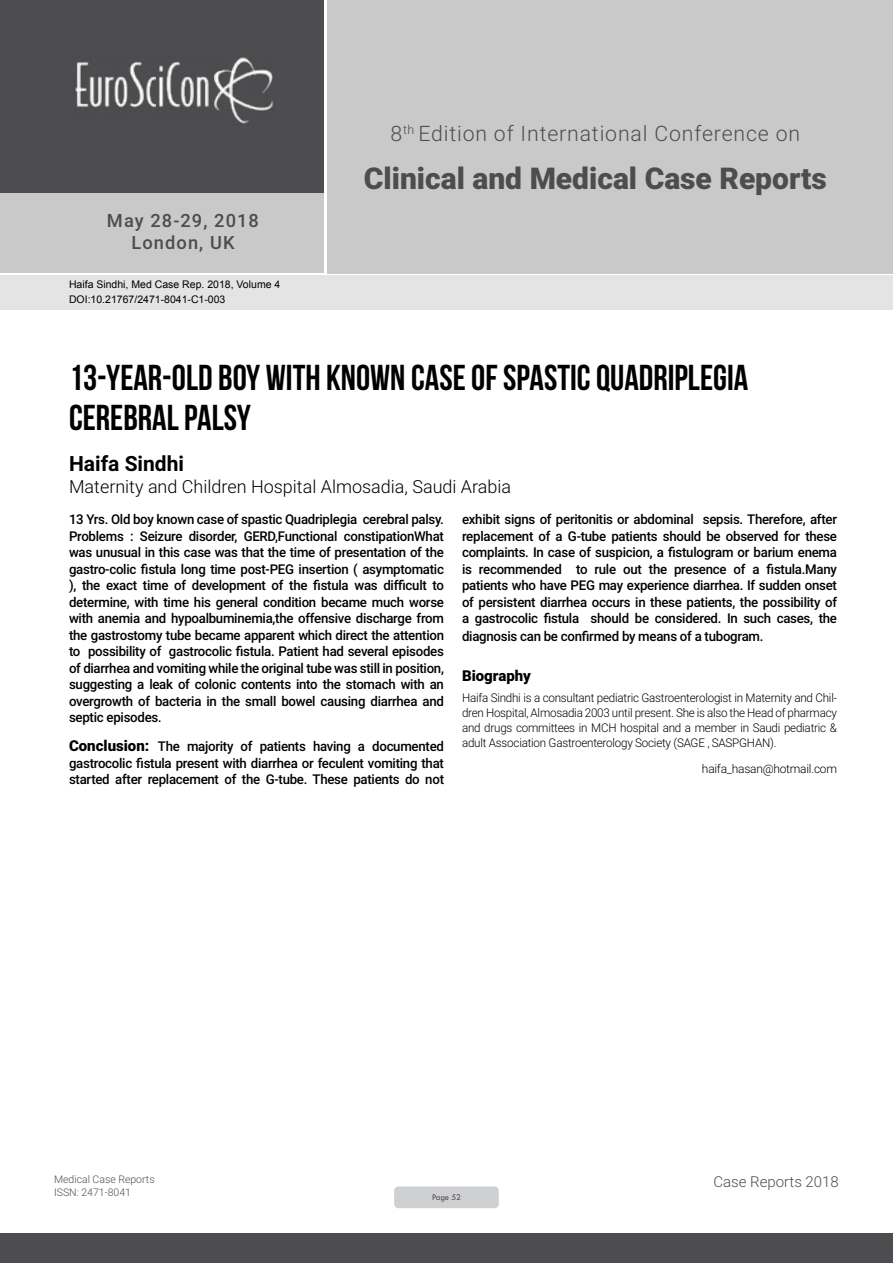
<style>
.page{position:relative;width:893px;height:1263px;background:#fff}
.page>*{position:absolute;margin:0;border:0;box-sizing:border-box;transform-origin:0 0}
.t1{font:36px/39.6px "Bebas Neue";color:#000}
.t2{font:900 30px "Roboto";color:#4d4d4f}
.t3{font:300 21.3px "Roboto";letter-spacing:.04em;color:#4d4d4f}
.t4{font:700 21px "Roboto";color:#000}
.t5{font:500 18.3px/21.9px "Roboto";letter-spacing:.06em;color:#4d4d4f;text-align:center}
.t6{font:300 18px "Roboto";color:#000}
.t7{font:300 15px "Roboto";color:#4d4d4f}
.t8{font:900 15px "Roboto";color:#000}
.t9{font:500 13.5px/16.5px "Roboto";letter-spacing:-.02em;color:#000;text-align:justify}
.t10{font:300 12px/15px "Roboto";letter-spacing:-.02em;color:#000;text-align:justify}
.t11{font:10.5px/14.4px "Arial";color:#000}
.t12{font:300 10.5px "Roboto";color:#4d4d4f}
.t13{font:9px "Tw Cen";letter-spacing:-.02em;color:#4d4d4f;scale:.95 1}
.s1{font-weight:900;font-size:15px}
</style>
<div class="page">
<div style="left:0;top:0;width:323px;height:193px;background:#4d4d4f"></div>
<div style="left:1px;top:193px;width:323px;height:80px;background:#c9c9ca"></div>
<div style="left:327px;top:0;width:566px;height:273px;background:#c9c9ca"></div>
<img style="left:75px;top:57px;width:199px;height:67px">
<div style="left:0;top:1233px;width:893px;height:30px;background:#4d4d4f"></div>
<div style="left:1px;top:275px;width:892px;height:35px;background:#e4e4e4"></div>
<div style="left:394px;top:1186px;width:105px;height:22px;background:#cfd0d2;border-radius:4px"></div>
<h3 class="t5" style="left:107px;top:209px;width:154px">May 28-29, 2018<br>London, UK</h3>
<p class="t11" style="left:69px;top:278px;width:213px">Haifa Sindhi, Med Case Rep. 2018, Volume 4<br>DOI:10.21767/2471-8041-C1-003</p>
<h3 class="t3" style="left:390px;top:119px;width:411px">8<sup>th</sup> Edition of International Conference on</h3>
<h2 class="t2" style="left:364px;top:157px;width:464px">Clinical and Medical Case Reports</h2>
<h1 class="t1" style="left:69px;top:358px;width:681px">13-YEAR-OLD BOY WITH KNOWN CASE OF SPASTIC QUADRIPLEGIA<br>CEREBRAL PALSY</h1>
<h3 class="t4" style="left:69px;top:449px;width:117px">Haifa Sindhi</h3>
<h3 class="t6" style="left:69px;top:474px;width:444px">Maternity and Children Hospital Almosadia, Saudi Arabia</h3>
<p class="t9" style="left:69px;top:511px;width:377px">13 Yrs. Old boy known case of spastic Quadriplegia cerebral palsy.<br>Problems : Seizure disorder, GERD,Functional constipationWhat was unusual in this case was that the time of presentation of the gastro-colic fistula long time post-PEG insertion ( asymptomatic ), the exact time of development of the fistula was difficult to determine, with time his general condition became much worse with anemia and hypoalbuminemia,the offensive discharge from the gastrostomy tube became apparent which direct the attention to possibility of gastrocolic fistula. Patient had several episodes of diarrhea and vomiting while the original tube was still in position, suggesting a leak of colonic contents into the stomach with an overgrowth of bacteria in the small bowel causing diarrhea and septic episodes.</p>
<p class="t9" style="left:69px;top:737px;width:376px"><span class="s1">Conclusion:</span> The majority of patients having a documented gastrocolic fistula present with diarrhea or feculent vomiting that started after replacement of the G-tube. These patients do not</p>
<p class="t9" style="left:462px;top:511px;width:376px">exhibit signs of peritonitis or abdominal sepsis. Therefore, after replacement of a G-tube patients should be observed for these complaints. In case of suspicion, a fistulogram or barium enema is recommended to rule out the presence of a fistula.Many patients who have PEG may experience diarrhea. If sudden onset of persistent diarrhea occurs in these patients, the possibility of a gastrocolic fistula should be considered. In such cases, the</p>
<p class="t9" style="left:462px;top:628px;width:303px">diagnosis can be confirmed by means of a tubogram.</p>
<p class="t8" style="left:462px;top:665px;width:70px">Biography</p>
<p class="t10" style="left:462px;top:690px;width:376px">Haifa Sindhi is a consultant pediatric Gastroenterologist in Maternity and Chil&shy;dren Hospital, Almosadia 2003 until present. She is also the Head of pharmacy and drugs committees in MCH hospital and a member in Saudi pediatric &amp; adult Association Gastroenterology Society (SAGE , SASPGHAN).</p>
<p class="t10" style="left:702px;top:760px;width:137px">haifa_hasan@hotmail.com</p>
<p class="t12" style="left:54px;top:1172px;width:102px">Medical Case Reports</p>
<p class="t7" style="left:713px;top:1171px;width:127px">Case Reports 2018</p>
<p class="t12" style="left:54px;top:1185px;width:78px">ISSN: 2471-8041</p>
<p class="t13" style="left:432px;top:1192px;width:32px">Page 52</p>
</div>
